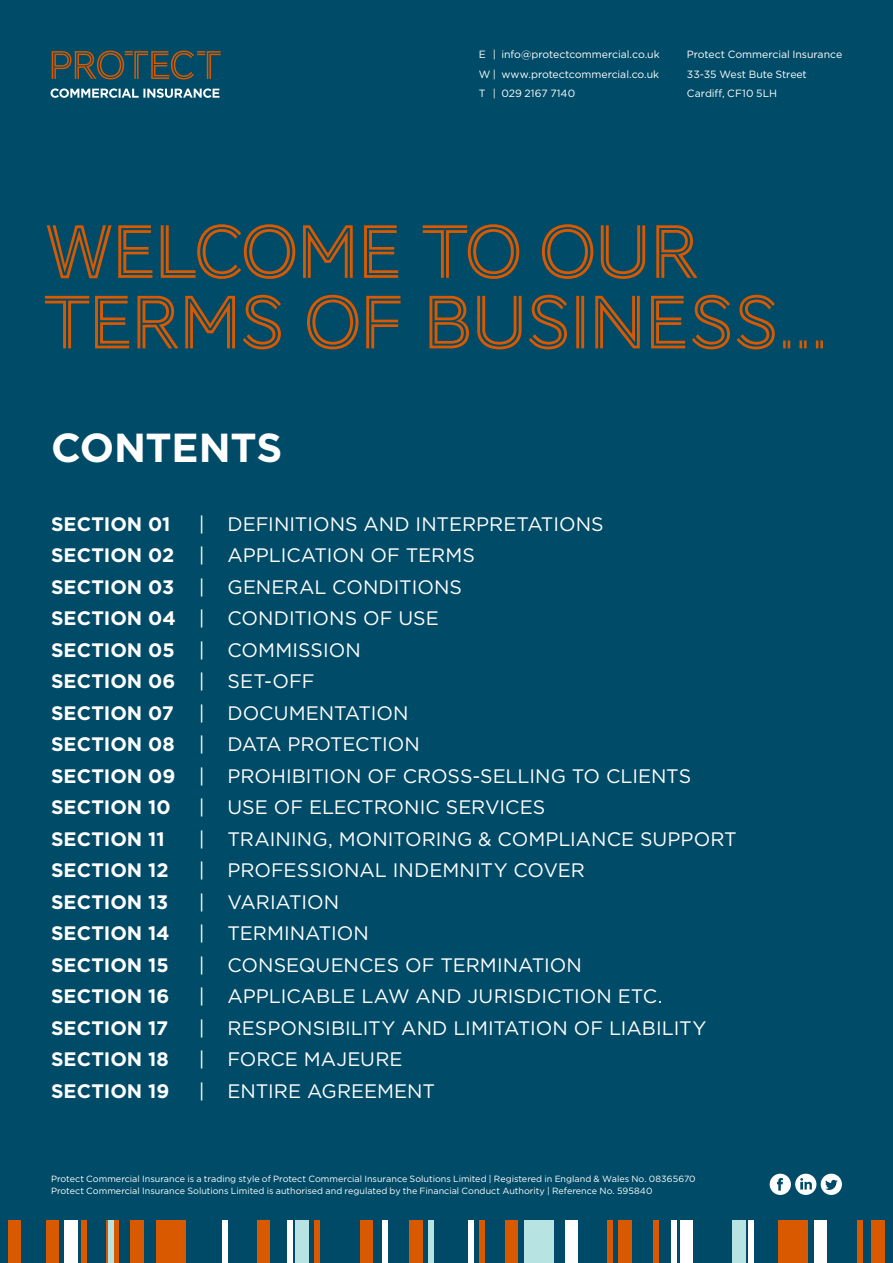
<style>
.page{position:relative;width:893px;height:1263px;background:#004b67}
.page>*{position:absolute;margin:0;border:0;box-sizing:border-box;transform-origin:0 0}
.t1{font:78px/70.5px "AW Conqueror Std Inline";letter-spacing:-.075em;color:#d85900}
.t2{font:700 40.5px "Gotham";letter-spacing:-.01em;color:#fff}
.t3{font:19.5px/31.5px "Gotham";color:#fff;text-align:justify}
.t4{font:700 19.5px/31.5px "Gotham";color:#fff}
.t5{font:10.5px/19.5px "Gotham";letter-spacing:-.005em;color:#fff}
.t6{font:9px/12px "Gotham";color:#fff}
</style>
<div class="page">
<svg style="left:51px;top:88px;width:168px;height:10px"></svg>
<svg style="left:52px;top:51px;width:169px;height:28px"></svg>
<div style="left:770px;top:1174px;width:21px;height:21px;background:#fff;border-radius:50%"></div>
<svg style="left:777px;top:1178px;width:6px;height:12px"></svg>
<div style="left:795px;top:1174px;width:21px;height:21px;background:#fff;border-radius:50%"></div>
<svg style="left:800px;top:1178px;width:12px;height:11px"></svg>
<div style="left:821px;top:1174px;width:21px;height:21px;background:#fff;border-radius:50%"></div>
<svg style="left:825px;top:1180px;width:13px;height:10px"></svg>
<div style="left:156px;top:1220px;width:30px;height:43px;background:#d85900"></div>
<div style="left:524px;top:1220px;width:30px;height:43px;background:#b7e3e3"></div>
<div style="left:778px;top:1220px;width:29px;height:43px;background:#d85900"></div>
<div style="left:46px;top:1220px;width:13px;height:43px;background:#d85900"></div>
<div style="left:8px;top:1220px;width:12px;height:43px;background:#d85900"></div>
<div style="left:107px;top:1220px;width:12px;height:43px;background:#d85900"></div>
<div style="left:257px;top:1220px;width:12px;height:43px;background:#d85900"></div>
<div style="left:361px;top:1220px;width:12px;height:43px;background:#d85900"></div>
<div style="left:506px;top:1220px;width:12px;height:43px;background:#d85900"></div>
<div style="left:566px;top:1220px;width:12px;height:43px;background:#fff"></div>
<div style="left:680px;top:1220px;width:12px;height:43px;background:#fff"></div>
<div style="left:814px;top:1220px;width:12px;height:43px;background:#fff"></div>
<div style="left:871px;top:1220px;width:14px;height:43px;background:#d85900"></div>
<div style="left:732px;top:1220px;width:13px;height:43px;background:#b7e3e3"></div>
<div style="left:618px;top:1220px;width:13px;height:43px;background:#d85900"></div>
<div style="left:468px;top:1220px;width:5px;height:43px;background:#fff"></div>
<div style="left:858px;top:1220px;width:5px;height:43px;background:#d85900"></div>
<div style="left:748px;top:1220px;width:5px;height:43px;background:#fff"></div>
<div style="left:671px;top:1220px;width:6px;height:43px;background:#fff"></div>
<div style="left:653px;top:1220px;width:6px;height:43px;background:#d85900"></div>
<div style="left:607px;top:1220px;width:5px;height:43px;background:#d85900"></div>
<div style="left:64px;top:1220px;width:14px;height:43px;background:#fff"></div>
<div style="left:130px;top:1220px;width:14px;height:43px;background:#d85900"></div>
<div style="left:295px;top:1220px;width:14px;height:43px;background:#b7e3e3"></div>
<div style="left:409px;top:1220px;width:14px;height:43px;background:#d85900"></div>
<div style="left:81px;top:1220px;width:6px;height:43px;background:#d85900"></div>
<div style="left:108px;top:1220px;width:6px;height:43px;background:#b7e3e3"></div>
<div style="left:222px;top:1220px;width:6px;height:43px;background:#fff"></div>
<div style="left:287px;top:1220px;width:6px;height:43px;background:#fff"></div>
<div style="left:479px;top:1220px;width:6px;height:43px;background:#d85900"></div>
<div style="left:314px;top:1220px;width:6px;height:43px;background:#d85900"></div>
<div style="left:382px;top:1220px;width:5px;height:43px;background:#fff"></div>
<div style="left:428px;top:1220px;width:6px;height:43px;background:#b7e3e3"></div>
<p class="t5" style="left:493px;top:45px;width:168px">| info@protectcommercial.co.uk</p>
<p class="t5" style="left:493px;top:84px;width:84px">| 029 2167 7140</p>
<p class="t5" style="left:479px;top:45px;width:182px">E<br>W | www.protectcommercial.co.uk<br>T</p>
<p class="t5" style="left:687px;top:45px;width:157px">Protect Commercial Insurance<br>33-35 West Bute Street<br>Cardiff, CF10 5LH</p>
<h1 class="t1" style="left:43px;top:218px;width:788px">WELCOME TO OUR<br>TERMS OF BUSINESS...</h1>
<h2 class="t2" style="left:51px;top:424px;width:233px">CONTENTS</h2>
<p class="t4" style="left:51px;top:508px;width:127px">SECTION 01<br>SECTION 02<br>SECTION 03<br>SECTION 04<br>SECTION 05<br>SECTION 06<br>SECTION 07<br>SECTION 08<br>SECTION 09<br>SECTION 10<br>SECTION 11<br>SECTION 12<br>SECTION 13<br>SECTION 14<br>SECTION 15<br>SECTION 16<br>SECTION 17<br>SECTION 18<br>SECTION 19</p>
<p class="t3" style="left:199px;top:508px;width:7px">| | | | | | | | | | | | | | | | | | |</p>
<p class="t3" style="left:227px;top:508px;width:511px;text-align:left">DEFINITIONS AND INTERPRETATIONS<br>APPLICATION OF TERMS<br>GENERAL CONDITIONS<br>CONDITIONS OF USE<br>COMMISSION<br>SET-OFF<br>DOCUMENTATION<br>DATA PROTECTION<br>PROHIBITION OF CROSS-SELLING TO CLIENTS<br>USE OF ELECTRONIC SERVICES<br>TRAINING, MONITORING &amp; COMPLIANCE SUPPORT<br>PROFESSIONAL INDEMNITY COVER<br>VARIATION<br>TERMINATION<br>CONSEQUENCES OF TERMINATION<br>APPLICABLE LAW AND JURISDICTION ETC.<br>RESPONSIBILITY AND LIMITATION OF LIABILITY<br>FORCE MAJEURE<br>ENTIRE AGREEMENT</p>
<p class="t6" style="left:51px;top:1173px;width:646px">Protect Commercial Insurance is a trading style of Protect Commercial Insurance Solutions Limited | Registered in England &amp; Wales No. 08365670<br>Protect Commercial Insurance Solutions Limited is authorised and regulated by the Financial Conduct Authority | Reference No. 595840</p>
</div>
